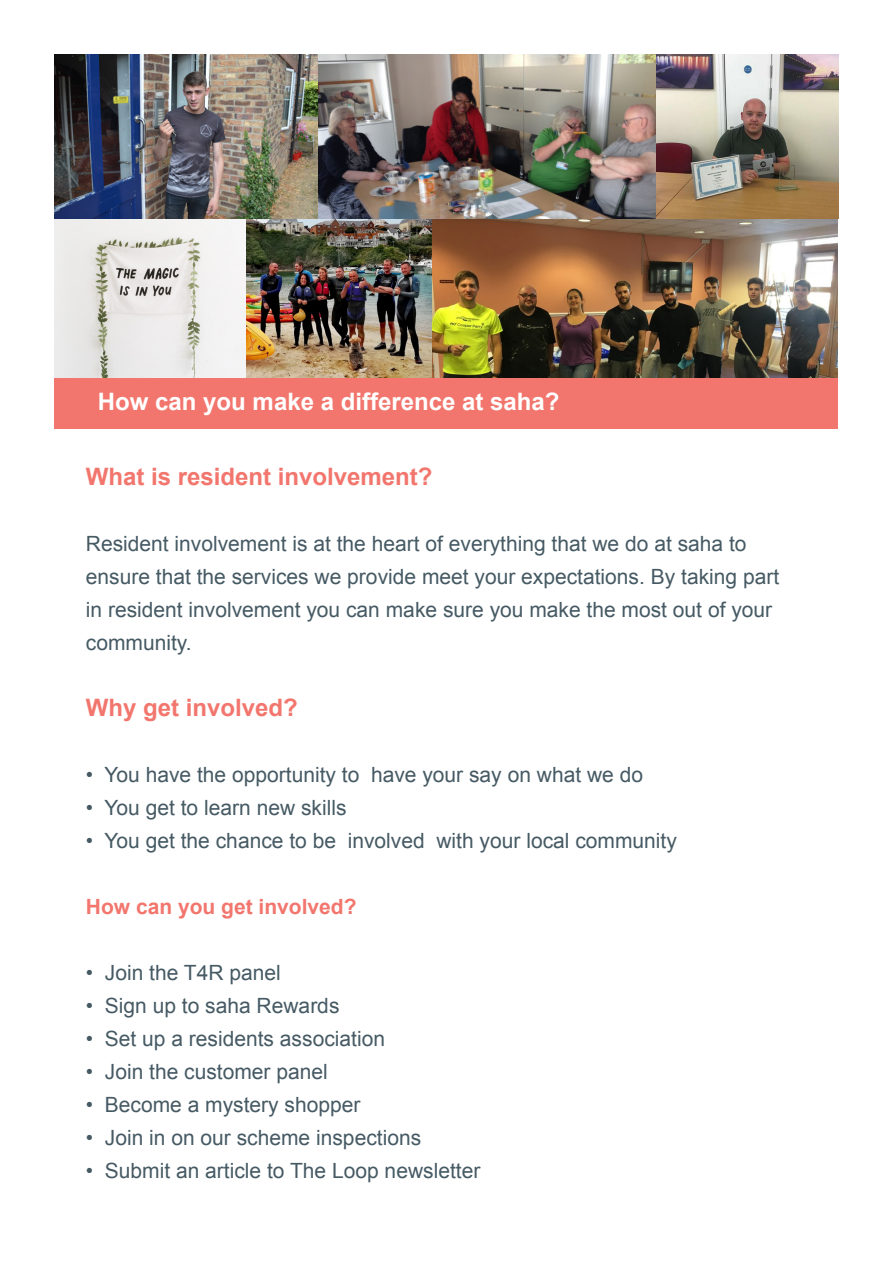
<style>
.page{position:relative;width:893px;height:1263px;background:#fff}
.page>*{position:absolute;margin:0;border:0;box-sizing:border-box;transform-origin:0 0}
.t1{font:700 24px "Arial";color:#f2766d}
.t2{font:700 24px "Arial";color:#fff}
.t3{font:21px/33px "Arial";color:#465a64}
.t4{font:700 21px "Arial";color:#f2766d}
</style>
<div class="page">
<div style="left:54px;top:377px;width:783px;height:51px;background:#f2766d"></div>
<img style="left:54px;top:54px;width:785px;height:165px">
<img style="left:54px;top:220px;width:783px;height:157px">
<p class="t2" style="left:98px;top:385px;width:463px">How can you make a difference at saha?</p>
<p class="t1" style="left:86px;top:460px;width:348px">What is resident involvement?</p>
<p class="t3" style="left:86px;top:527px;width:695px">Resident involvement is at the heart of everything that we do at saha to ensure that the services we provide meet your expectations. By taking part in resident involvement you can make sure you make the most out of your community.</p>
<p class="t1" style="left:86px;top:691px;width:214px">Why get involved?</p>
<p class="t3" style="left:86px;top:758px;width:559px">• You have the opportunity to have your say on what we do</p>
<p class="t3" style="left:86px;top:791px;width:262px">• You get to learn new skills</p>
<p class="t3" style="left:86px;top:824px;width:592px">• You get the chance to be involved with your local community</p>
<p class="t4" style="left:86px;top:892px;width:272px">How can you get involved?</p>
<p class="t3" style="left:86px;top:956px;width:196px">• Join the T4R panel</p>
<p class="t3" style="left:86px;top:989px;width:255px">• Sign up to saha Rewards</p>
<p class="t3" style="left:86px;top:1022px;width:301px">• Set up a residents association</p>
<p class="t3" style="left:86px;top:1055px;width:243px">• Join the customer panel</p>
<p class="t3" style="left:86px;top:1088px;width:276px">• Become a mystery shopper</p>
<p class="t3" style="left:86px;top:1121px;width:337px">• Join in on our scheme inspections</p>
<p class="t3" style="left:86px;top:1154px;width:396px">• Submit an article to The Loop newsletter</p>
</div>
